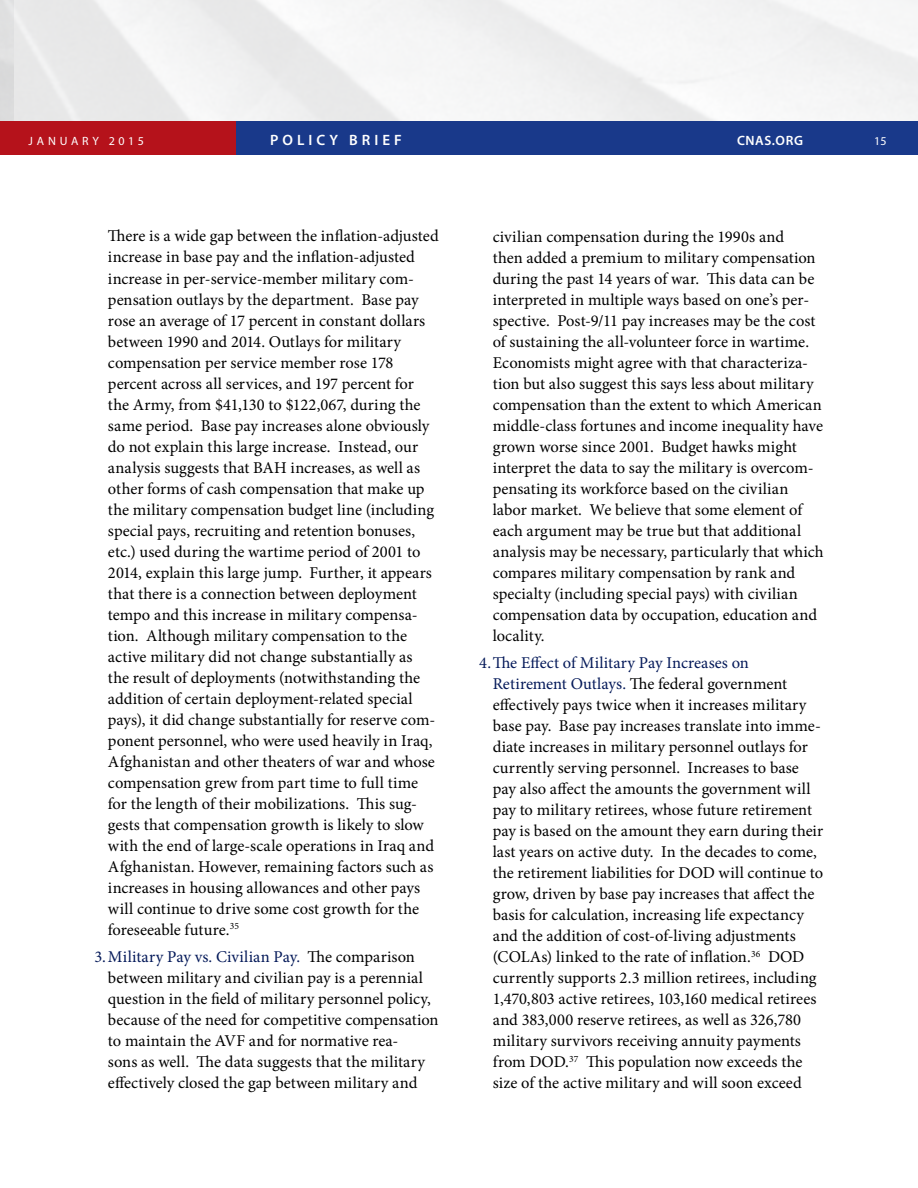
<style>
.page{position:relative;width:918px;height:1188px;background:#fff}
.page>*{position:absolute;margin:0;border:0;box-sizing:border-box;transform-origin:0 0}
.t1{font:16.5px/21px "Minion Pro";letter-spacing:.005em;color:#000}
.t2{font:600 15px "Myriad Pro";letter-spacing:.27em;color:#fff}
.t3{font:600 13.5px "Myriad Pro";letter-spacing:.045em;color:#fff}
.t4{font:12px "Myriad Pro";letter-spacing:.305em;color:#fff}
.s1{color:#041959}
</style>
<div class="page">
<img style="left:0;top:0;width:918px;height:122px">
<div style="left:236px;top:122px;width:682px;height:33px;background:#19398a"></div>
<div style="left:0;top:122px;width:236px;height:33px;background:#b5121b"></div>
<p class="t4" style="left:29px;top:134px;width:117px">JANUARY 2015</p>
<p class="t2" style="left:270px;top:131px;width:133px">POLICY BRIEF</p>
<p class="t3" style="left:737px;top:132px;width:68px">CNAS.ORG</p>
<p class="t4" style="left:874px;top:134px;width:14px">15</p>
<p class="t1" style="left:108px;top:226px;width:332px">There is a wide gap between the inflation-adjusted increase in base pay and the inflation-adjusted increase in per-service-member military com&shy;pensation outlays by the department. Base pay rose an average of 17 percent in constant dollars between 1990 and 2014. Outlays for military compensation per service member rose 178 percent across all services, and 197 percent for the Army, from $41,130 to $122,067, during the same period. Base pay increases alone obviously do not explain this large increase. Instead, our analysis suggests that BAH increases, as well as other forms of cash compensation that make up the military compensation budget line (including special pays, recruiting and retention bonuses, etc.) used during the wartime period of 2001 to 2014, explain this large jump. Further, it appears that there is a connection between deployment tempo and this increase in military compensa&shy;tion. Although military compensation to the active military did not change substantially as<br>the result of deployments (notwithstanding the addition of certain deployment-related special pays), it did change substantially for reserve com&shy;ponent personnel, who were used heavily in Iraq, Afghanistan and other theaters of war and whose compensation grew from part time to full time for the length of their mobilizations. This sug&shy;gests that compensation growth is likely to slow with the end of large-scale operations in Iraq and Afghanistan. However, remaining factors such as increases in housing allowances and other pays will continue to drive some cost growth for the foreseeable future.<sup>35</sup></p>
<p class="t1" style="left:108px;top:947px;width:332px;text-indent:-13px"><span class="s1">3.Military Pay vs. Civilian Pay.</span> The comparison between military and civilian pay is a perennial question in the field of military personnel policy, because of the need for competitive compensation to maintain the AVF and for normative rea-<br>sons as well. The data suggests that the military effectively closed the gap between military and</p>
<p class="t1" style="left:493px;top:226px;width:332px">civilian compensation during the 1990s and<br>then added a premium to military compensation during the past 14 years of war. This data can be interpreted in multiple ways based on one’s per&shy;spective. Post-9/11 pay increases may be the cost of sustaining the all-volunteer force in wartime.<br>Economists might agree with that characteriza&shy;tion but also suggest this says less about military compensation than the extent to which American middle-class fortunes and income inequality have grown worse since 2001. Budget hawks might interpret the data to say the military is overcom&shy;pensating its workforce based on the civilian labor market. We believe that some element of each argument may be true but that additional analysis may be necessary, particularly that which compares military compensation by rank and specialty (including special pays) with civilian compensation data by occupation, education and locality.</p>
<p class="t1" style="left:493px;top:653px;width:332px;text-indent:-13px"><span class="s1">4.The Effect of Military Pay Increases on Retirement Outlays.</span> The federal government effectively pays twice when it increases military base pay. Base pay increases translate into imme&shy;diate increases in military personnel outlays for currently serving personnel. Increases to base pay also affect the amounts the government will pay to military retirees, whose future retirement pay is based on the amount they earn during their last years on active duty. In the decades to come, the retirement liabilities for DOD will continue to grow, driven by base pay increases that affect the basis for calculation, increasing life expectancy and the addition of cost-of-living adjustments (COLAs) linked to the rate of inflation.<sup>36</sup> DOD currently supports 2.3 million retirees, including 1,470,803 active retirees, 103,160 medical retirees and 383,000 reserve retirees, as well as 326,780 military survivors receiving annuity payments from DOD.<sup>37</sup> This population now exceeds the size of the active military and will soon exceed</p>
</div>
